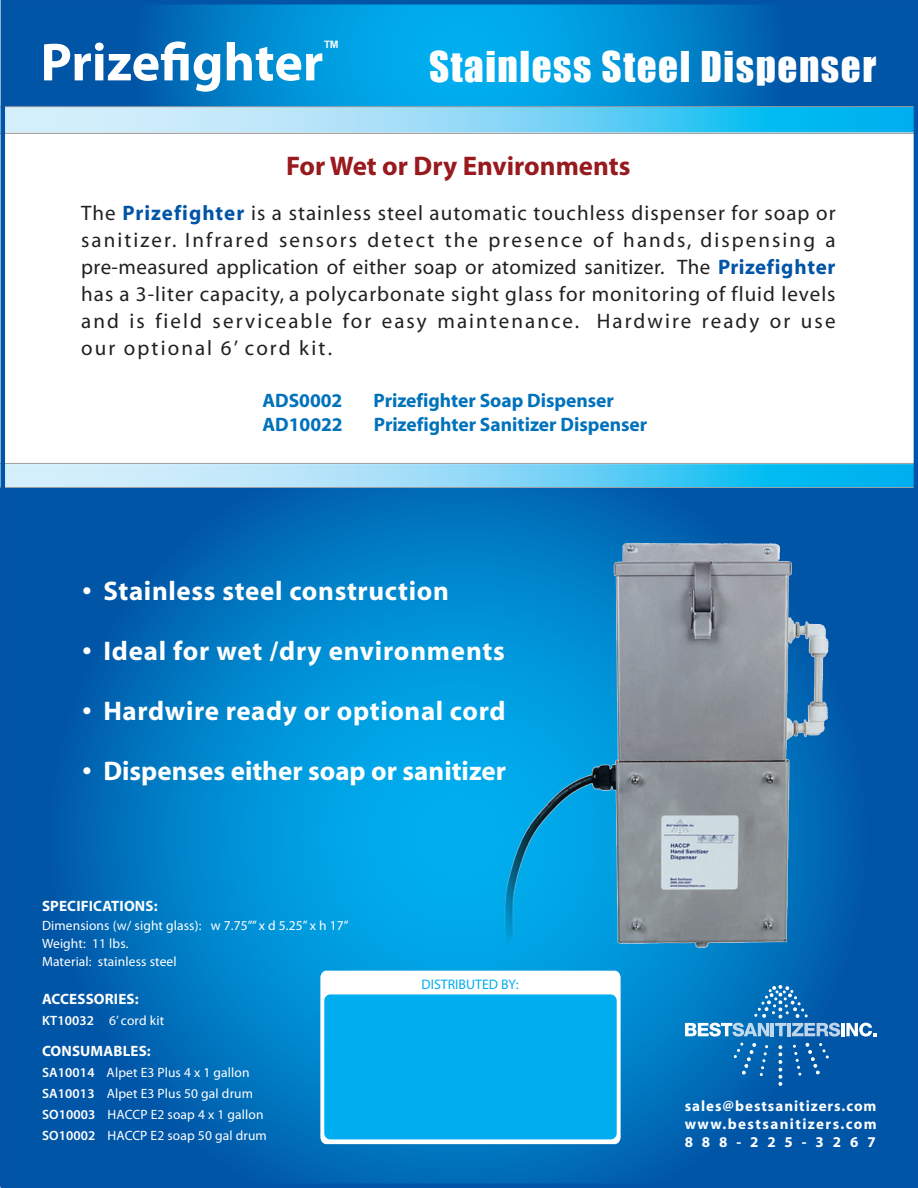
<style>
.page{position:relative;width:918px;height:1188px;background:#fff}
.page>*{position:absolute;margin:0;border:0;box-sizing:border-box;transform-origin:0 0}
.t1{font:700 54px "Myriad Pro";color:#fff}
.t2{font:39px "Impact";letter-spacing:.04em;color:#fff}
.t3{font:700 27px "Myriad";letter-spacing:.025em;color:#fff}
.t4{font:700 27px "Myriad";color:#fff}
.t5{font:700 27px "Myriad Pro";color:#981a1e}
.t6{font:21px/27px "Myriad";letter-spacing:.1em;color:#231f20;text-align:justify}
.t7{font:700 19.5px "Myriad";color:#0072bc}
.t8{font:18px "Impact";color:#fff}
.t9{font:700 15px/18px "Myriad";letter-spacing:.095em;color:#fff;text-align:justify}
.t10{font:700 15px "Myriad Pro";letter-spacing:.01em;color:#fff}
.t11{font:13.95px "Myriad";color:#00aeef}
.t12{font:13.5px/21px "Myriad Pro";letter-spacing:.01em;color:#fff}
.s1{font-weight:700;color:#0154a6}
.s2{font-weight:600}
</style>
<div class="page">
<img style="left:0;top:488px;width:913px;height:699px">
<img style="left:6px;top:5px;width:907px;height:103px">
<hr style="left:841px;top:1023px;width:4px;height:13px;background:#fff">
<svg style="left:846px;top:1023px;width:31px;height:14px"></svg>
<svg style="left:779px;top:1046px;width:3px;height:40px"></svg>
<svg style="left:793px;top:1043px;width:36px;height:32px"></svg>
<svg style="left:734px;top:1043px;width:34px;height:33px"></svg>
<svg style="left:685px;top:992px;width:155px;height:45px;background:#3086c4"></svg>
<img style="left:486px;top:514px;width:366px;height:478px">
<img style="left:0;top:108px;width:913px;height:379px">
<hr style="left:0;top:487px;width:918px;height:1px;background:#9d9fa2">
<hr style="left:0;top:463px;width:918px;height:1px;background:#9d9fa2">
<hr style="left:0;top:133px;width:918px;height:1px;background:#9d9fa2">
<hr style="left:0;top:106px;width:918px;height:1px;background:#9d9fa2">
<svg style="left:320px;top:971px;width:301px;height:173px"></svg>
<div style="left:324px;top:994px;width:293px;height:145px;background:#00aeef;border-radius:6px"></div>
<h1 class="t1" style="left:40px;top:32px;width:284px">Prizefighter</h1>
<p class="t8" style="left:324px;top:34px;width:16px">™</p>
<h2 class="t2" style="left:429px;top:37px;width:449px">Stainless Steel Dispenser</h2>
<p class="t5" style="left:286px;top:151px;width:346px">For Wet or Dry Environments</p>
<p class="t6" style="left:81px;top:200px;width:756px">The <span class="s1">Prizefighter</span> is a stainless steel automatic touchless dispenser for soap or sanitizer. Infrared sensors detect the presence of hands, dispensing a pre-measured application of either soap or atomized sanitizer. The <span class="s1">Prizefighter </span>has a 3-liter capacity, a polycarbonate sight glass for monitoring of fluid levels and is field serviceable for easy maintenance. Hardwire ready or use our optional 6’ cord kit.</p>
<p class="t7" style="left:262px;top:390px;width:81px">ADS0002</p>
<p class="t7" style="left:374px;top:390px;width:242px">Prizefighter Soap Dispenser</p>
<p class="t7" style="left:262px;top:414px;width:82px">AD10022</p>
<p class="t7" style="left:374px;top:414px;width:275px">Prizefighter Sanitizer Dispenser</p>
<p class="t3" style="left:82px;top:577px;width:368px">• Stainless steel construction</p>
<p class="t3" style="left:82px;top:637px;width:424px">• Ideal for wet /dry environments</p>
<p class="t3" style="left:82px;top:697px;width:424px">• Hardwire ready or optional cord</p>
<p class="t4" style="left:82px;top:757px;width:425px">• Dispenses either soap or sanitizer</p>
<p class="t10" style="left:42px;top:897px;width:117px">SPECIFICATIONS:</p>
<p class="t12" style="left:42px;top:917px;width:308px;line-height:18px">Dimensions (w/ sight glass): w 7.75”” x d 5.25” x h 17”<br>Weight: 11 lbs.<br>Material: stainless steel</p>
<p class="t10" style="left:42px;top:990px;width:98px">ACCESSORIES:</p>
<p class="t12" style="left:42px;top:1010px;width:124px"><span class="s2">KT10032</span> 6’ cord kit</p>
<p class="t10" style="left:42px;top:1043px;width:110px">CONSUMABLES:</p>
<p class="t12" style="left:42px;top:1062px;width:226px"><span class="s2">SA10014</span> Alpet E3 Plus 4 x 1 gallon<br><span class="s2">SA10013</span> Alpet E3 Plus 50 gal drum<br><span class="s2">SO10003</span> HACCP E2 soap 4 x 1 gallon<br><span class="s2">SO10002</span> HACCP E2 soap 50 gal drum</p>
<p class="t11" style="left:421px;top:977px;width:99px">DISTRIBUTED BY:</p>
<p class="t9" style="left:685px;top:1098px;width:194px">sales@bestsanitizers.com www.bestsanitizers.com 888-225-3267</p>
</div>
